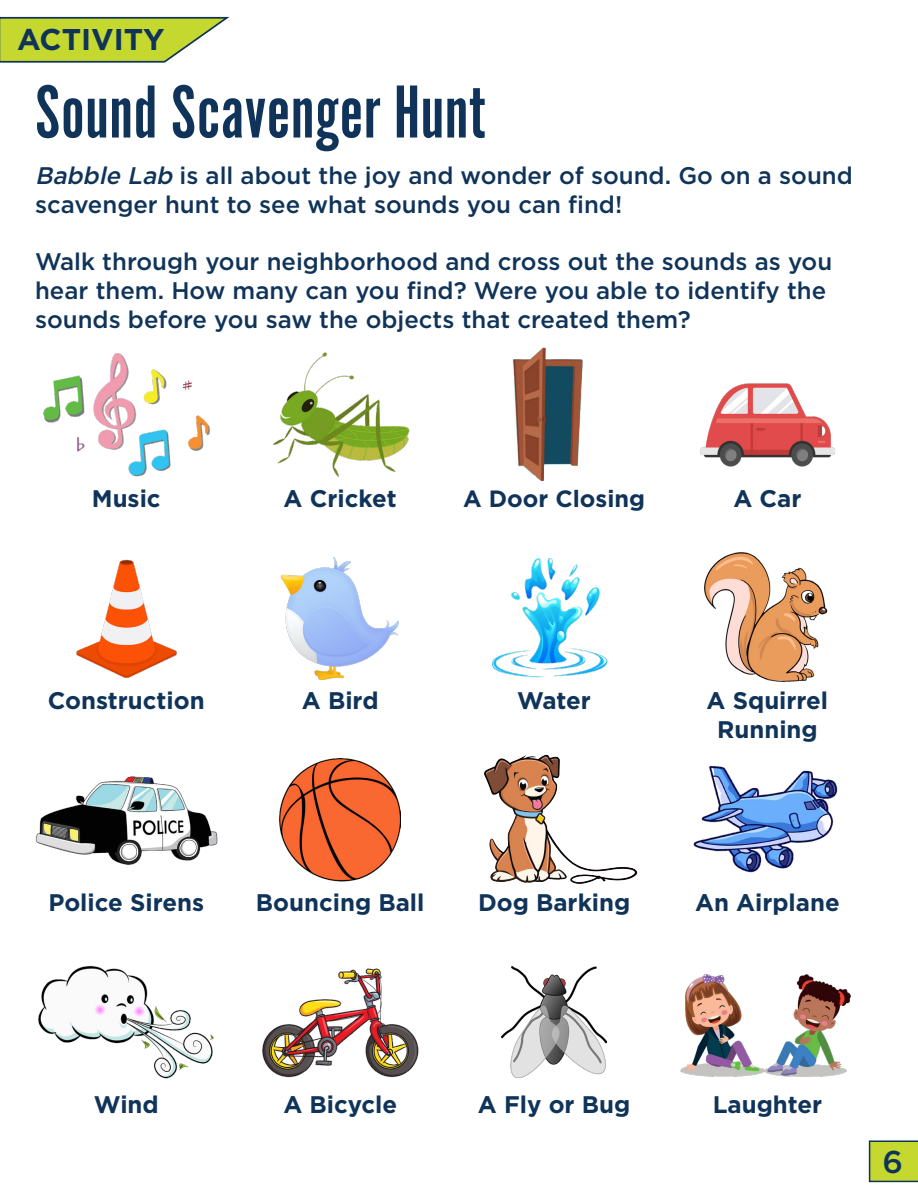
<style>
.page{position:relative;width:918px;height:1188px;background:#fff}
.page>*{position:absolute;margin:0;border:0;box-sizing:border-box;transform-origin:0 0}
.t1{font:78px "Alternate Got No 1 D";color:#103459}
.page_numbers{font:500 31.5px "Gotham";color:#103459}
.t2{font:700 30px "Gotham";color:#103459}
.t3{font:500 24px/28.8px "Gotham";color:#103459}
.Typical_Body_Copy{font:700 24px/28.5px "Gotham";color:#103459;text-align:center}
.Typical_Body_Copy-2{font:700 23.55px "Gotham";color:#103459}
.s1{font-style:italic}
</style>
<div class="page">
<svg style="left:868px;top:1140px;width:50px;height:43px;background:#b5ca3d"></svg>
<img style="left:43px;top:353px;width:167px;height:124px">
<img style="left:76px;top:559px;width:101px;height:119px">
<img style="left:35px;top:776px;width:182px;height:89px">
<img style="left:38px;top:965px;width:176px;height:114px">
<img style="left:273px;top:352px;width:137px;height:125px">
<img style="left:281px;top:557px;width:118px;height:123px">
<img style="left:280px;top:759px;width:121px;height:123px">
<img style="left:262px;top:968px;width:157px;height:110px">
<img style="left:513px;top:347px;width:70px;height:134px">
<img style="left:492px;top:558px;width:116px;height:120px">
<img style="left:484px;top:754px;width:154px;height:130px">
<img style="left:502px;top:967px;width:104px;height:111px">
<img style="left:700px;top:383px;width:135px;height:84px">
<img style="left:704px;top:552px;width:124px;height:130px">
<img style="left:693px;top:765px;width:145px;height:108px">
<img style="left:680px;top:974px;width:171px;height:103px">
<svg style="left:0;top:16px;width:230px;height:47px;background:#bfd155"></svg>
<p class="t2" style="left:17px;top:19px;width:149px">ACTIVITY</p>
<p class="t1" style="left:35px;top:71px;width:452px">Sound Scavenger Hunt</p>
<p class="t3" style="left:35px;top:161px;width:819px"><span class="s1">Babble Lab</span> is all about the joy and wonder of sound. Go on a sound scavenger hunt to see what sounds you can find!</p>
<p class="t3" style="left:35px;top:247px;width:799px">Walk through your neighborhood and cross out the sounds as you hear them. How many can you find? Were you able to identify the sounds before you saw the objects that created them?</p>
<p class="Typical_Body_Copy" style="left:92px;top:484px;width:70px">Music</p>
<p class="Typical_Body_Copy" style="left:284px;top:484px;width:115px">A Cricket</p>
<p class="Typical_Body_Copy-2" style="left:463px;top:483px;width:183px">A Door Closing</p>
<p class="Typical_Body_Copy" style="left:733px;top:484px;width:70px">A Car</p>
<p class="Typical_Body_Copy" style="left:48px;top:686px;width:158px">Construction</p>
<p class="Typical_Body_Copy" style="left:302px;top:686px;width:78px">A Bird</p>
<p class="Typical_Body_Copy" style="left:517px;top:686px;width:75px">Water</p>
<p class="Typical_Body_Copy" style="left:48px;top:888px;width:157px">Police Sirens</p>
<p class="Typical_Body_Copy" style="left:256px;top:888px;width:170px">Bouncing Ball</p>
<p class="Typical_Body_Copy" style="left:478px;top:888px;width:154px">Dog Barking</p>
<p class="Typical_Body_Copy" style="left:707px;top:686px;width:123px">A Squirrel<br>Running</p>
<p class="Typical_Body_Copy" style="left:695px;top:888px;width:146px">An Airplane</p>
<p class="Typical_Body_Copy" style="left:94px;top:1090px;width:66px">Wind</p>
<p class="Typical_Body_Copy" style="left:283px;top:1090px;width:115px">A Bicycle</p>
<p class="Typical_Body_Copy" style="left:478px;top:1090px;width:154px">A Fly or Bug</p>
<p class="Typical_Body_Copy" style="left:713px;top:1090px;width:111px">Laughter</p>
<p class="page_numbers" style="left:883px;top:1141px;width:22px">6</p>
</div>
